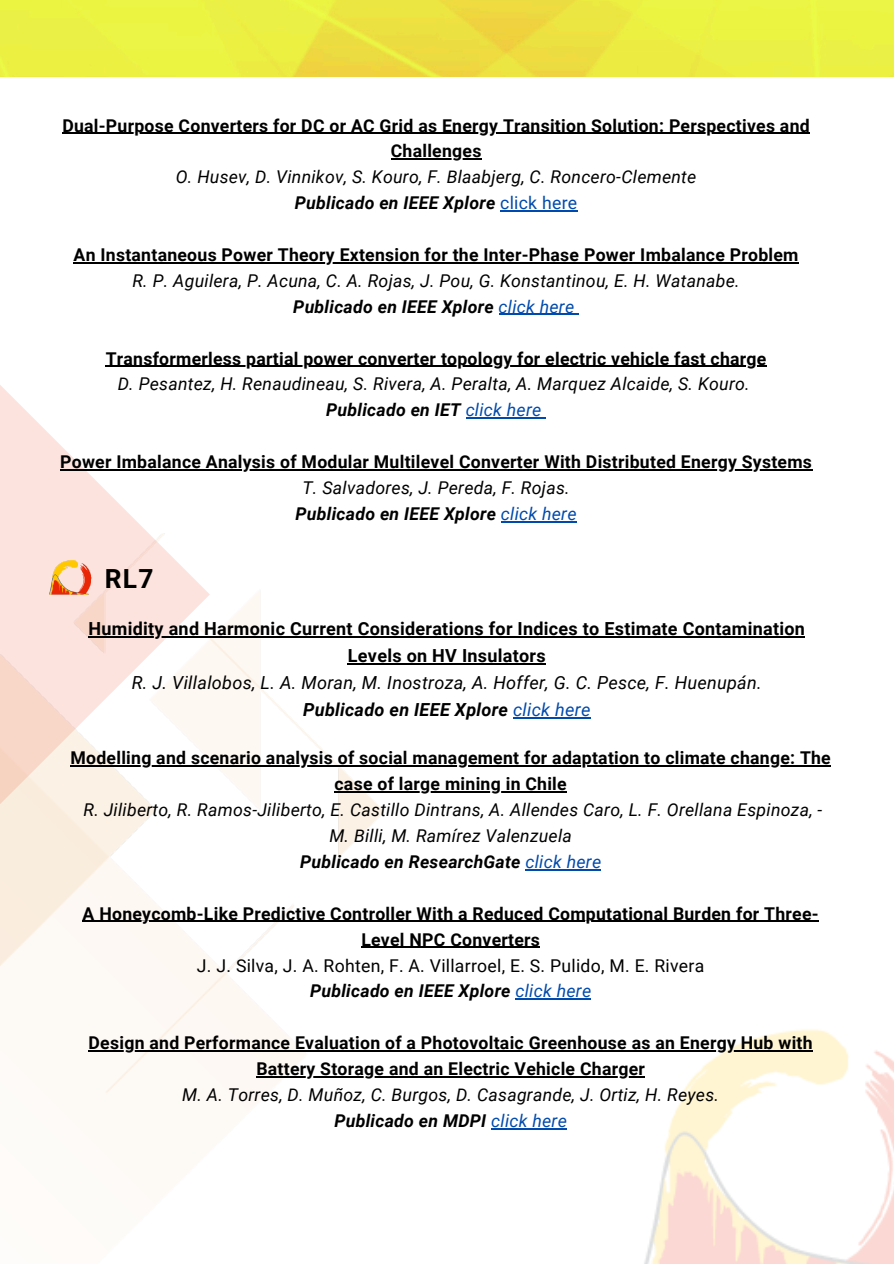
<style>
.page{position:relative;width:894px;height:1264px;background:#fff}
.page>*{position:absolute;margin:0;border:0;box-sizing:border-box;transform-origin:0 0}
.t1{font:700 26.25px "Roboto";color:#000}
.t2{font:700 18px/27px "Roboto";letter-spacing:.015em;color:#000;text-align:center}
.t3{font:italic 18px "Roboto";letter-spacing:.015em;color:#000}
.t4{font:italic 700 18px "Roboto";letter-spacing:.015em;color:#000}
.t5{font:700 17.55px/26px "Roboto";letter-spacing:.015em;color:#000;text-align:center}
.t6{font:italic 17.55px/25.8px "Roboto";letter-spacing:.015em;color:#000;text-align:center}
.t7{font:italic 700 17.55px "Roboto";letter-spacing:.015em;color:#000}
.t8{font:17.55px "Roboto";letter-spacing:.015em;color:#000}
.s1{font-weight:700;font-style:normal}
.s2{font-weight:400;font-style:normal;color:#004aad}
.s3{font-weight:400;color:#004aad}
.s4{font-weight:700}
.s5{color:#004aad}
</style>
<div class="page">
<img style="left:0;top:590px;width:384px;height:552px">
<img style="left:627px;top:1029px;width:266px;height:234px">
<img style="left:0;top:0;width:893px;height:76px">
<svg style="left:0;top:385px;width:210px;height:419px"></svg>
<hr style="left:62px;top:133px;width:747px;height:1px;background:#000">
<hr style="left:390px;top:158px;width:91px;height:2px;background:#000">
<hr style="left:500px;top:210px;width:77px;height:1px;background:#004aad">
<hr style="left:74px;top:262px;width:724px;height:1px;background:#000">
<hr style="left:498px;top:314px;width:76px;height:1px;background:#004aad">
<hr style="left:106px;top:365px;width:660px;height:2px;background:#000">
<hr style="left:465px;top:417px;width:76px;height:1px;background:#004aad">
<hr style="left:60px;top:469px;width:752px;height:1px;background:#000">
<hr style="left:501px;top:521px;width:75px;height:1px;background:#004aad">
<img style="left:47px;top:553px;width:45px;height:46px">
<hr style="left:88px;top:636px;width:717px;height:1px;background:#000">
<hr style="left:348px;top:663px;width:198px;height:1px;background:#000">
<hr style="left:513px;top:717px;width:77px;height:1px;background:#004aad">
<hr style="left:70px;top:765px;width:760px;height:1px;background:#000">
<hr style="left:334px;top:791px;width:233px;height:1px;background:#000">
<hr style="left:525px;top:869px;width:76px;height:1px;background:#004aad">
<hr style="left:83px;top:920px;width:735px;height:2px;background:#000">
<hr style="left:361px;top:946px;width:179px;height:1px;background:#000">
<hr style="left:515px;top:998px;width:76px;height:1px;background:#004aad">
<hr style="left:89px;top:1050px;width:723px;height:1px;background:#000">
<hr style="left:256px;top:1076px;width:389px;height:1px;background:#000">
<hr style="left:491px;top:1127px;width:76px;height:2px;background:#004aad">
<p class="t5" style="left:62px;top:113px;width:748px">Dual-Purpose Converters for DC or AC Grid as Energy Transition Solution: Perspectives and</p>
<p class="t6" style="left:176px;top:138px;width:522px"><span class="s1">Challenges<br></span>O. Husev, D. Vinnikov, S. Kouro, F. Blaabjerg, C. Roncero-Clemente</p>
<p class="t7" style="left:295px;top:193px;width:284px">Publicado en IEEE Xplore <span class="s2">click here</span></p>
<p class="t5" style="left:74px;top:242px;width:726px">An Instantaneous Power Theory Extension for the Inter-Phase Power Imbalance Problem</p>
<p class="t6" style="left:132px;top:268px;width:608px">R. P. Aguilera, P. Acuna, C. A. Rojas, J. Pou, G. Konstantinou, E. H. Watanabe.</p>
<p class="t7" style="left:293px;top:296px;width:282px">Publicado en IEEE Xplore <span class="s3">click here</span></p>
<p class="t5" style="left:106px;top:345px;width:662px">Transformerless partial power converter topology for electric vehicle fast charge</p>
<p class="t6" style="left:118px;top:371px;width:633px">D. Pesantez, H. Renaudineau, S. Rivera, A. Peralta, A. Marquez Alcaide, S. Kouro.</p>
<p class="t7" style="left:326px;top:400px;width:216px">Publicado en IET <span class="s3">click here</span></p>
<p class="t5" style="left:60px;top:449px;width:753px">Power Imbalance Analysis of Modular Multilevel Converter With Distributed Energy Systems</p>
<p class="t6" style="left:302px;top:475px;width:269px">T. Salvadores, J. Pereda, F. Rojas.</p>
<p class="t7" style="left:295px;top:503px;width:282px">Publicado en IEEE Xplore <span class="s3">click here</span></p>
<p class="t1" style="left:105px;top:563px;width:50px">RL7</p>
<p class="t2" style="left:88px;top:615px;width:717px">Humidity and Harmonic Current Considerations for Indices to Estimate Contamination<br>Levels on HV Insulators</p>
<p class="t3" style="left:132px;top:672px;width:631px">R. J. Villalobos, L. A. Moran, M. Inostroza, A. Hoffer, G. C. Pesce, F. Huenupán.</p>
<p class="t4" style="left:303px;top:699px;width:288px">Publicado en IEEE Xplore <span class="s3">click here</span></p>
<p class="t5" style="left:70px;top:745px;width:761px">Modelling and scenario analysis of social management for adaptation to climate change: The</p>
<p class="t5" style="left:334px;top:771px;width:234px">case of large mining in Chile</p>
<p class="t6" style="left:83px;top:797px;width:740px">R. Jiliberto, R. Ramos-Jiliberto, E. Castillo Dintrans, A. Allendes Caro, L. F. Orellana Espinoza, -<br>M. Billi, M. Ramírez Valenzuela<br><span class="s4">Publicado en ResearchGate</span> <span class="s5">click here</span></p>
<p class="t5" style="left:83px;top:900px;width:737px">A Honeycomb-Like Predictive Controller With a Reduced Computational Burden for Three-<br>Level NPC Converters</p>
<p class="t8" style="left:197px;top:955px;width:508px">J. J. Silva, J. A. Rohten, F. A. Villarroel, E. S. Pulido, M. E. Rivera</p>
<p class="t7" style="left:310px;top:981px;width:282px">Publicado en IEEE Xplore <span class="s3">click here</span></p>
<p class="t5" style="left:89px;top:1030px;width:725px">Design and Performance Evaluation of a Photovoltaic Greenhouse as an Energy Hub with</p>
<p class="t6" style="left:182px;top:1056px;width:538px"><span class="s1">Battery Storage and an Electric Vehicle Charger<br></span>M. A. Torres, D. Muñoz, C. Burgos, D. Casagrande, J. Ortiz, H. Reyes.</p>
<p class="t7" style="left:334px;top:1110px;width:234px">Publicado en MDPI <span class="s3">click here</span></p>
</div>
